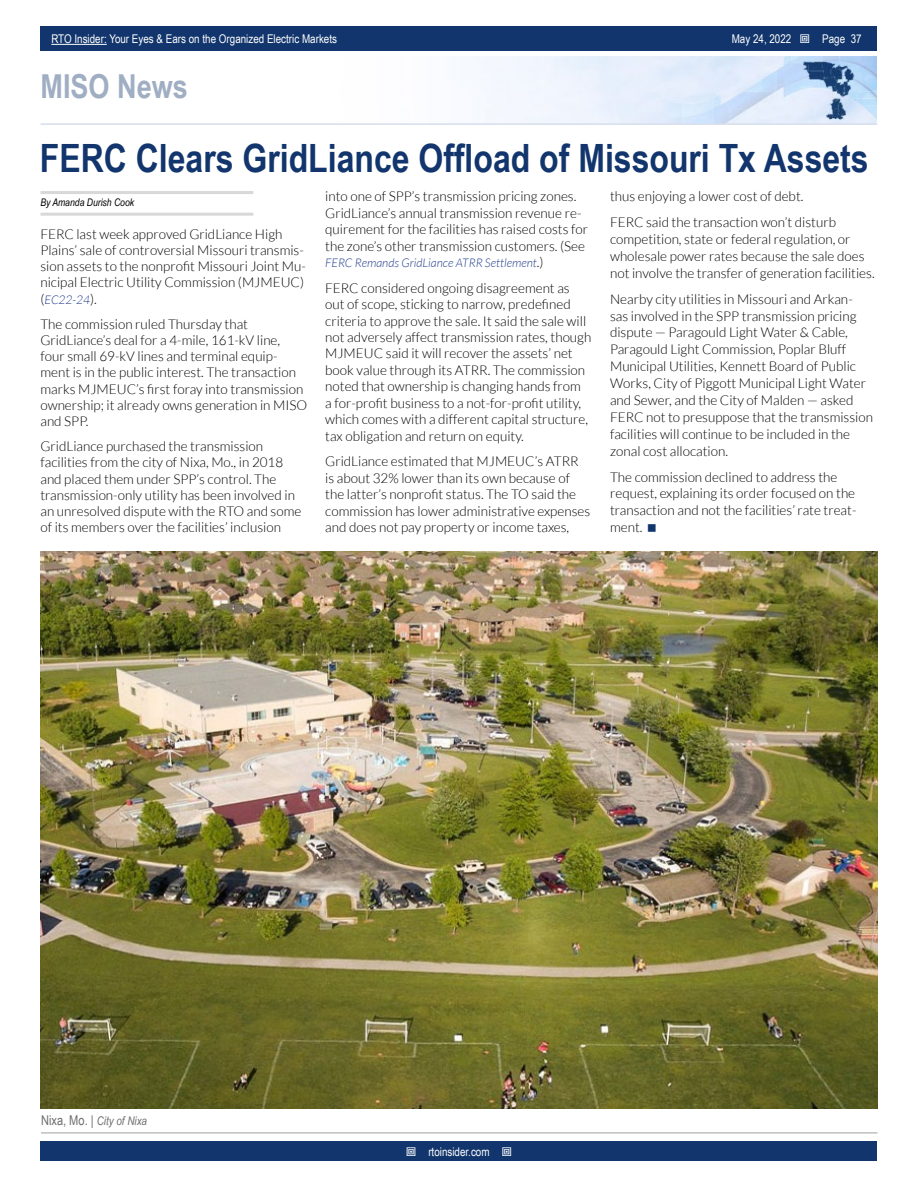
<style>
.page{position:relative;width:918px;height:1188px;background:#fff}
.page>*{position:absolute;margin:0;border:0;box-sizing:border-box;transform-origin:0 0}
.t1{font:700 39px "Arial Narrow";color:#11356c}
.t2{font:700 33px "Arial Narrow";color:#a0aec4}
.t3{font:300 13.5px/16.5px "Lato";color:#000}
.t4{font:12px "Arial Narrow";color:#fff}
.t5{font:italic 300 12px "Lato";color:#25408f}
.t6{font:italic 12px "Arial Narrow";color:#6d6e71}
.t7{font:italic 10.5px "Arial Narrow";color:#000}
.s1{font-style:normal;font-size:13.5px;color:#000}
.s2{font-style:normal;font-size:13.5px}
</style>
<div class="page">
<div style="left:41px;top:1142px;width:836px;height:19px;background:#11356c"></div>
<div style="left:41px;top:27px;width:836px;height:24px;background:#11356c"></div>
<hr style="left:51px;top:44px;width:56px;height:1px;background:#fff">
<img style="left:474px;top:56px;width:403px;height:67px">
<hr style="left:40px;top:123px;width:837px;height:2px;background:#d6deec">
<hr style="left:41px;top:191px;width:212px;height:3px;background:#d8d8d8">
<hr style="left:41px;top:213px;width:212px;height:3px;background:#d8d8d8">
<hr style="left:41px;top:1132px;width:836px;height:2px;background:#bfbfbf">
<img style="left:41px;top:552px;width:836px;height:556px">
<p class="t4" style="left:51px;top:30px;width:287px">RTO Insider: Your Eyes &amp; Ears on the Organized Electric Markets</p>
<p class="t4" style="left:732px;top:30px;width:61px">May 24, 2022</p>
<p class="t4" style="left:822px;top:30px;width:41px">Page 37</p>
<h2 class="t2" style="left:40px;top:61px;width:149px">MISO News</h2>
<h1 class="t1" style="left:40px;top:129px;width:830px">FERC Clears GridLiance Offload of Missouri Tx Assets</h1>
<p class="t7" style="left:41px;top:195px;width:95px">By Amanda Durish Cook</p>
<p class="t3" style="left:325px;top:188px;width:264px">into one of SPP’s transmission pricing zones.<br>GridLiance’s annual transmission revenue re&shy;quirement for the facilities has raised costs for the zone’s other transmission customers. (See</p>
<p class="t5" style="left:325px;top:256px;width:220px">FERC Remands GridLiance ATRR Settlement<span class="s1">.)</span></p>
<p class="t3" style="left:325px;top:280px;width:268px">FERC considered ongoing disagreement as out of scope, sticking to narrow, predefined criteria to approve the sale. It said the sale will not adversely affect transmission rates, though MJMEUC said it will recover the assets’ net book value through its ATRR. The commission noted that ownership is changing hands from<br>a for-profit business to a not-for-profit utility, which comes with a different capital structure, tax obligation and return on equity.</p>
<p class="t3" style="left:325px;top:453px;width:266px">GridLiance estimated that MJMEUC’s ATRR is about 32% lower than its own because of the latter’s nonprofit status. The TO said the commission has lower administrative expenses and does not pay property or income taxes,</p>
<p class="t3" style="left:610px;top:183px;width:228px;line-height:26px">thus enjoying a lower cost of debt.<br>FERC said the transaction won’t disturb</p>
<p class="t3" style="left:610px;top:231px;width:265px;line-height:17px">competition, state or federal regulation, or wholesale power rates because the sale does not involve the transfer of generation facilities.</p>
<p class="t3" style="left:610px;top:290px;width:264px;line-height:17px">Nearby city utilities in Missouri and Arkan&shy;sas involved in the SPP transmission pricing dispute — Paragould Light Water &amp; Cable, Paragould Light Commission, Poplar Bluff Municipal Utilities, Kennett Board of Public Works, City of Piggott Municipal Light Water and Sewer, and the City of Malden — asked FERC not to presuppose that the transmission facilities will continue to be included in the zonal cost allocation.</p>
<p class="t3" style="left:610px;top:468px;width:248px;line-height:17px">The commission declined to address the request, explaining its order focused on the transaction and not the facilities’ rate treat&shy;ment.</p>
<p class="t3" style="left:40px;top:226px;width:267px">FERC last week approved GridLiance High Plains’ sale of controversial Missouri transmis&shy;sion assets to the nonprofit Missouri Joint Mu&shy;nicipal Electric Utility Commission (MJMEUC)</p>
<p class="t5" style="left:40px;top:293px;width:56px"><span class="s1">(</span>EC22-24<span class="s1">).</span></p>
<p class="t3" style="left:40px;top:316px;width:268px">The commission ruled Thursday that GridLiance’s deal for a 4-mile, 161-kV line, four small 69-kV lines and terminal equip&shy;ment is in the public interest. The transaction marks MJMEUC’s first foray into transmission ownership; it already owns generation in MISO and SPP.</p>
<p class="t3" style="left:40px;top:438px;width:262px">GridLiance purchased the transmission facilities from the city of Nixa, Mo., in 2018 and placed them under SPP’s control. The transmission-only utility has been involved in an unresolved dispute with the RTO and some of its members over the facilities’ inclusion</p>
<p class="t6" style="left:41px;top:1113px;width:108px"><span class="s2">Nixa, Mo. |</span> City of Nixa</p>
<p class="t4" style="left:428px;top:1143px;width:63px">rtoinsider.com</p>
</div>
